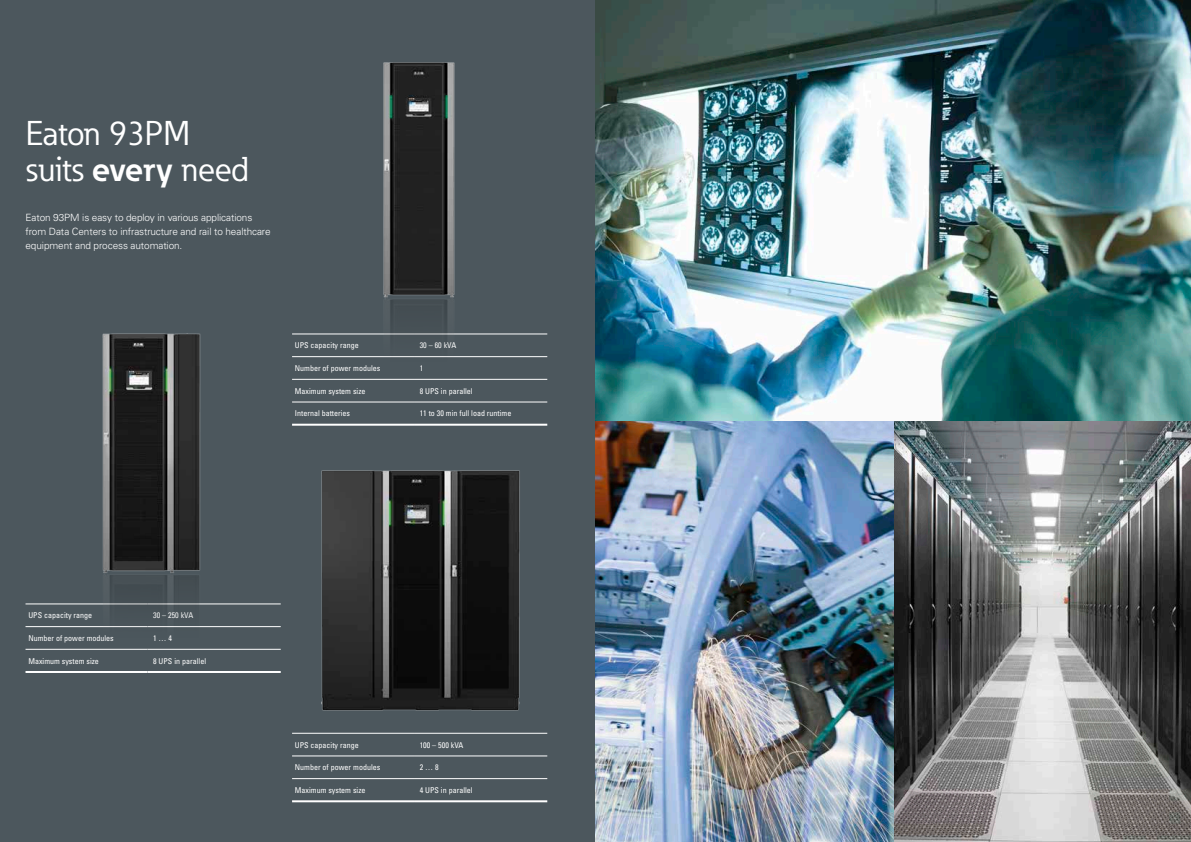
<style>
.page{position:relative;width:1191px;height:842px;background:#4c575d}
.page>*{position:absolute;margin:0;border:0;box-sizing:border-box;transform-origin:0 0}
.t1{font:34px/36px "Eaton";letter-spacing:-.005em;color:#fff}
.t2{font:300 10px/14px "Univers LT Std";letter-spacing:-.01em;color:#fff}
.t3{font:condensed 8px "Univers LT Std";color:#fff}
.s1{font-weight:700}
</style>
<div class="page">
<hr style="left:292px;top:424px;width:122px;height:2px;background:#fff">
<hr style="left:414px;top:424px;width:133px;height:2px;background:#fff">
<hr style="left:292px;top:334px;width:122px;height:1px;background:#fff">
<hr style="left:414px;top:334px;width:133px;height:1px;background:#fff">
<hr style="left:292px;top:356px;width:122px;height:1px;background:#fff">
<hr style="left:414px;top:356px;width:133px;height:1px;background:#fff">
<hr style="left:292px;top:379px;width:122px;height:1px;background:#fff">
<hr style="left:414px;top:379px;width:133px;height:1px;background:#fff">
<hr style="left:292px;top:402px;width:122px;height:1px;background:#fff">
<hr style="left:414px;top:402px;width:133px;height:1px;background:#fff">
<hr style="left:26px;top:671px;width:121px;height:2px;background:#fff">
<hr style="left:147px;top:671px;width:134px;height:2px;background:#fff">
<hr style="left:26px;top:604px;width:121px;height:1px;background:#fff">
<hr style="left:147px;top:604px;width:134px;height:1px;background:#fff">
<hr style="left:26px;top:626px;width:121px;height:1px;background:#fff">
<hr style="left:147px;top:626px;width:134px;height:1px;background:#fff">
<hr style="left:26px;top:649px;width:121px;height:1px;background:#fff">
<hr style="left:147px;top:649px;width:134px;height:1px;background:#fff">
<hr style="left:292px;top:800px;width:122px;height:2px;background:#fff">
<hr style="left:414px;top:800px;width:133px;height:2px;background:#fff">
<hr style="left:292px;top:733px;width:122px;height:1px;background:#fff">
<hr style="left:414px;top:733px;width:133px;height:1px;background:#fff">
<hr style="left:292px;top:756px;width:122px;height:1px;background:#fff">
<hr style="left:414px;top:756px;width:133px;height:1px;background:#fff">
<hr style="left:292px;top:778px;width:122px;height:1px;background:#fff">
<hr style="left:414px;top:778px;width:133px;height:1px;background:#fff">
<img style="left:595px;top:0;width:596px;height:842px">
<img style="left:361px;top:62px;width:117px;height:364px">
<img style="left:83px;top:333px;width:132px;height:340px">
<img style="left:313px;top:470px;width:213px;height:333px">
<h1 class="t1" style="left:26px;top:116px;width:225px">Eaton 93PM suits <span class="s1">every</span> need</h1>
<p class="t2" style="left:26px;top:210px;width:247px">Eaton 93PM is easy to deploy in various applications from Data Centers to infrastructure and rail to healthcare equipment and process automation.</p>
<p class="t3" style="left:295px;top:340px;width:65px">UPS capacity range</p>
<p class="t3" style="left:420px;top:340px;width:38px">30 – 60 kVA</p>
<p class="t3" style="left:295px;top:363px;width:87px">Number of power modules</p>
<p class="t3" style="left:420px;top:363px;width:5px">1</p>
<p class="t3" style="left:295px;top:386px;width:72px">Maximum system size</p>
<p class="t3" style="left:420px;top:386px;width:54px">8 UPS in parallel</p>
<p class="t3" style="left:295px;top:408px;width:57px">Internal batteries</p>
<p class="t3" style="left:420px;top:408px;width:93px">11 to 30 min full load runtime</p>
<p class="t3" style="left:28px;top:610px;width:65px">UPS capacity range</p>
<p class="t3" style="left:153px;top:610px;width:42px">30 – 250 kVA</p>
<p class="t3" style="left:28px;top:633px;width:87px">Number of power modules</p>
<p class="t3" style="left:153px;top:633px;width:21px">1 … 4</p>
<p class="t3" style="left:28px;top:656px;width:72px">Maximum system size</p>
<p class="t3" style="left:153px;top:656px;width:54px">8 UPS in parallel</p>
<p class="t3" style="left:295px;top:739px;width:65px">UPS capacity range</p>
<p class="t3" style="left:420px;top:739px;width:45px">100 – 500 kVA</p>
<p class="t3" style="left:295px;top:762px;width:87px">Number of power modules</p>
<p class="t3" style="left:420px;top:762px;width:21px">2 … 8</p>
<p class="t3" style="left:295px;top:785px;width:72px">Maximum system size</p>
<p class="t3" style="left:420px;top:785px;width:54px">4 UPS in parallel</p>
</div>
